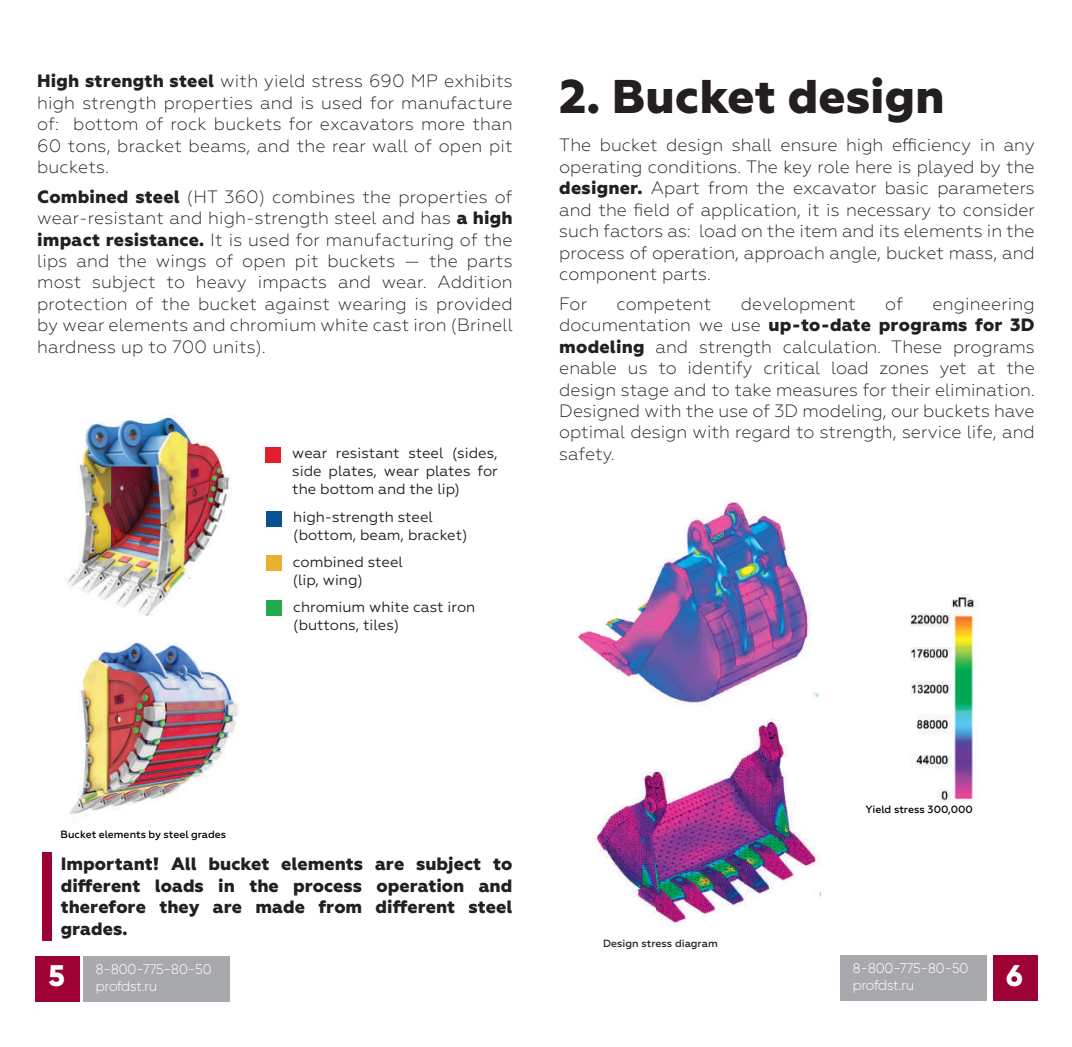
<style>
.page{position:relative;width:1072px;height:1047px;background:#fff}
.page>*{position:absolute;margin:0;border:0;box-sizing:border-box;transform-origin:0 0}
.t1{font:800 47.25px "Geometria";color:#231f20}
.t2{font:800 29.75px "Gilroy";color:#fff}
.t3{font:300 17.85px/21.3px "Geometria";letter-spacing:.005em;color:#231f20;text-align:justify}
.t4{font:800 17.85px/21.3px "Geometria";color:#231f20;text-align:justify}
.t5{font:14.88px/17.8px "Geometria";color:#231f20}
.t6{font:300 14px/16.8px "Gilroy";color:#fff}
.t7{font:500 10.5px "Geometria";color:#000}
.t8{font:500 10.5px "Geometria";color:#231f20}
.s1{font-weight:800}
</style>
<div class="page">
<div style="left:35px;top:956px;width:44px;height:45px;background:#9e0133"></div>
<div style="left:992px;top:955px;width:45px;height:46px;background:#9e0133"></div>
<div style="left:84px;top:956px;width:146px;height:45px;background:#a8a9ad"></div>
<div style="left:840px;top:955px;width:147px;height:46px;background:#a8a9ad"></div>
<img style="left:592px;top:718px;width:228px;height:208px">
<img style="left:577px;top:502px;width:242px;height:203px">
<img style="left:910px;top:595px;width:68px;height:207px">
<img style="left:64px;top:415px;width:174px;height:400px">
<div style="left:266px;top:600px;width:16px;height:16px;background:#23aa4a"></div>
<div style="left:265px;top:446px;width:16px;height:16px;background:#e41d2b"></div>
<div style="left:266px;top:555px;width:16px;height:16px;background:#eab031"></div>
<div style="left:266px;top:511px;width:16px;height:16px;background:#0a5295"></div>
<div style="left:42px;top:852px;width:10px;height:88px;background:#9e0133"></div>
<p class="t3" style="left:37px;top:70px;width:477px"><span class="s1">High strength steel</span> with yield stress 690 MP exhibits high strength properties and is used for manufacture of: bottom of rock buckets for excavators more than 60 tons, bracket beams, and the rear wall of open pit buckets.</p>
<p class="t3" style="left:37px;top:186px;width:477px"><span class="s1">Combined steel</span> (HT 360) combines the properties of wear-resistant and high-strength steel and has <span class="s1">a high impact resistance.</span> It is used for manufacturing of the lips and the wings of open pit buckets — the parts most subject to heavy impacts and wear. Addition protection of the bucket against wearing is provided by wear elements and chromium white cast iron (Brinell hardness up to 700 units).</p>
<p class="t5" style="left:292px;top:444px;width:207px;text-align:justify">wear resistant steel (sides, side plates, wear plates for the bottom and the lip)</p>
<p class="t5" style="left:293px;top:508px;width:176px">high-strength steel (bottom, beam, bracket)</p>
<p class="t5" style="left:293px;top:553px;width:111px">combined steel (lip, wing)</p>
<p class="t5" style="left:293px;top:597px;width:183px">chromium white cast iron (buttons, tiles)</p>
<h1 class="t1" style="left:559px;top:68px;width:387px">2. Bucket design</h1>
<p class="t3" style="left:559px;top:134px;width:477px">The bucket design shall ensure high efficiency in any operating conditions. The key role here is played by the <span class="s1">designer.</span> Apart from the excavator basic parameters and the field of application, it is necessary to consider such factors as: load on the item and its elements in the process of operation, approach angle, bucket mass, and component parts.</p>
<p class="t3" style="left:559px;top:293px;width:29px">For</p>
<p class="t3" style="left:616px;top:293px;width:96px">competent</p>
<p class="t3" style="left:740px;top:293px;width:116px">development</p>
<p class="t3" style="left:885px;top:293px;width:19px">of</p>
<p class="t3" style="left:559px;top:293px;width:477px;text-indent:373px">engineering documentation we use <span class="s1">up-to-date programs for 3D modeling</span> and strength calculation. These programs enable us to identify critical load zones yet at the design stage and to take measures for their elimination.<br>Designed with the use of 3D modeling, our buckets have optimal design with regard to strength, service life, and safety.</p>
<p class="t7" style="left:61px;top:828px;width:167px">Bucket elements by steel grades</p>
<p class="t4" style="left:61px;top:854px;width:453px">Important! All bucket elements are subject to different loads in the process operation and therefore they are made from different steel grades.</p>
<p class="t8" style="left:603px;top:937px;width:116px">Design stress diagram</p>
<p class="t7" style="left:865px;top:803px;width:109px">Yield stress 300,000</p>
<p class="t6" style="left:96px;top:960px;width:117px">8-800-775-80-50 profdst.ru</p>
<p class="t6" style="left:852px;top:960px;width:117px">8-800-775-80-50 profdst.ru</p>
<h2 class="t2" style="left:48px;top:957px;width:18px">5</h2>
<h2 class="t2" style="left:1006px;top:957px;width:18px">6</h2>
</div>
